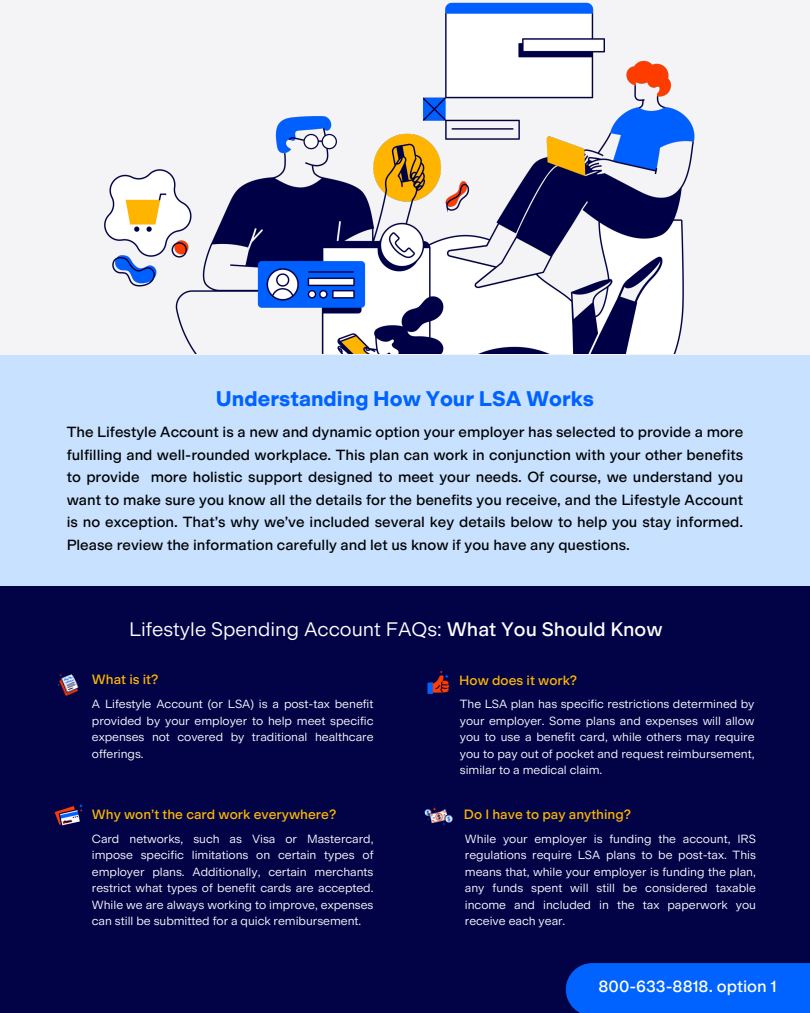
<style>
.page{position:relative;width:810px;height:1013px;background:#fff}
.page>*{position:absolute;margin:0;border:0;box-sizing:border-box;transform-origin:0 0}
.t1{font:700 21.5px "Modern Gothic";color:#0063ff}
.t2{font:300 19.8px "Modern Gothic";color:#fff}
.t3{font:16.7px "Modern Gothic";color:#fff}
.t4{font:14.9px/22.5px "Modern Gothic";color:#000;text-align:justify}
.t5{font:13.6px "Modern Gothic";color:#ffb800}
.t6{font:300 12px/16.5px "Modern Gothic";color:#fff;text-align:justify}
.s1{font-weight:400}
</style>
<div class="page">
<div style="left:0;top:0;width:810px;height:1012px;background:#020347"></div>
<div style="left:0;top:0;width:810px;height:355px;background:#f4f4f7"></div>
<div style="left:0;top:355px;width:810px;height:231px;background:#c7e1ff"></div>
<img style="left:58px;top:674px;width:21px;height:22px">
<img style="left:54px;top:804px;width:29px;height:22px">
<img style="left:424px;top:807px;width:29px;height:19px">
<img style="left:427px;top:670px;width:23px;height:23px">
<div style="left:566px;top:963px;width:244px;height:49px;background:#0063ff"></div>
<img style="left:104px;top:2px;width:591px;height:351px">
<p class="t1" style="left:216px;top:386px;width:380px">Understanding How Your LSA Works</p>
<h4 class="t4" style="left:67px;top:421px;width:678px">The Lifestyle Account is a new and dynamic option your employer has selected to provide a more fulfilling and well-rounded workplace. This plan can work in conjunction with your other benefits to provide more holistic support designed to meet your needs. Of course, we understand you want to make sure you know all the details for the benefits you receive, and the Lifestyle Account is no exception. That’s why we’ve included several key details below to help you stay informed.<br>Please review the information carefully and let us know if you have any questions.</h4>
<p class="t2" style="left:129px;top:617px;width:535px">Lifestyle Spending Account FAQs: <span class="s1">What You Should Know</span></p>
<h1 class="t5" style="left:92px;top:671px;width:68px">What is it?</h1>
<h4 class="t6" style="left:92px;top:695px;width:283px">A Lifestyle Account (or LSA) is a post-tax benefit provided by your employer to help meet specific expenses not covered by traditional healthcare offerings.</h4>
<p class="t5" style="left:459px;top:672px;width:120px">How does it work?</p>
<h4 class="t6" style="left:460px;top:696px;width:296px">The LSA plan has specific restrictions determined by your employer. Some plans and expenses will allow you to use a benefit card, while others may require you to pay out of pocket and request reimbursement, similar to a medical claim.</h4>
<p class="t5" style="left:92px;top:806px;width:246px">Why won’t the card work everywhere?</p>
<h4 class="t6" style="left:92px;top:830px;width:283px">Card networks, such as Visa or Mastercard, impose specific limitations on certain types of employer plans. Additionally, certain merchants restrict what types of benefit cards are accepted.<br>While we are always working to improve, expenses can still be submitted for a quick remibursement.</h4>
<p class="t6" style="left:465px;top:830px;width:293px">While your employer is funding the account, IRS regulations require LSA plans to be post-tax. This means that, while your employer is funding the plan, any funds spent will still be considered taxable income and included in the tax paperwork you receive each year.</p>
<h4 class="t5" style="left:464px;top:806px;width:169px">Do I have to pay anything?</h4>
<p class="t3" style="left:599px;top:976px;width:180px">800-633-8818. option 1</p>
</div>
